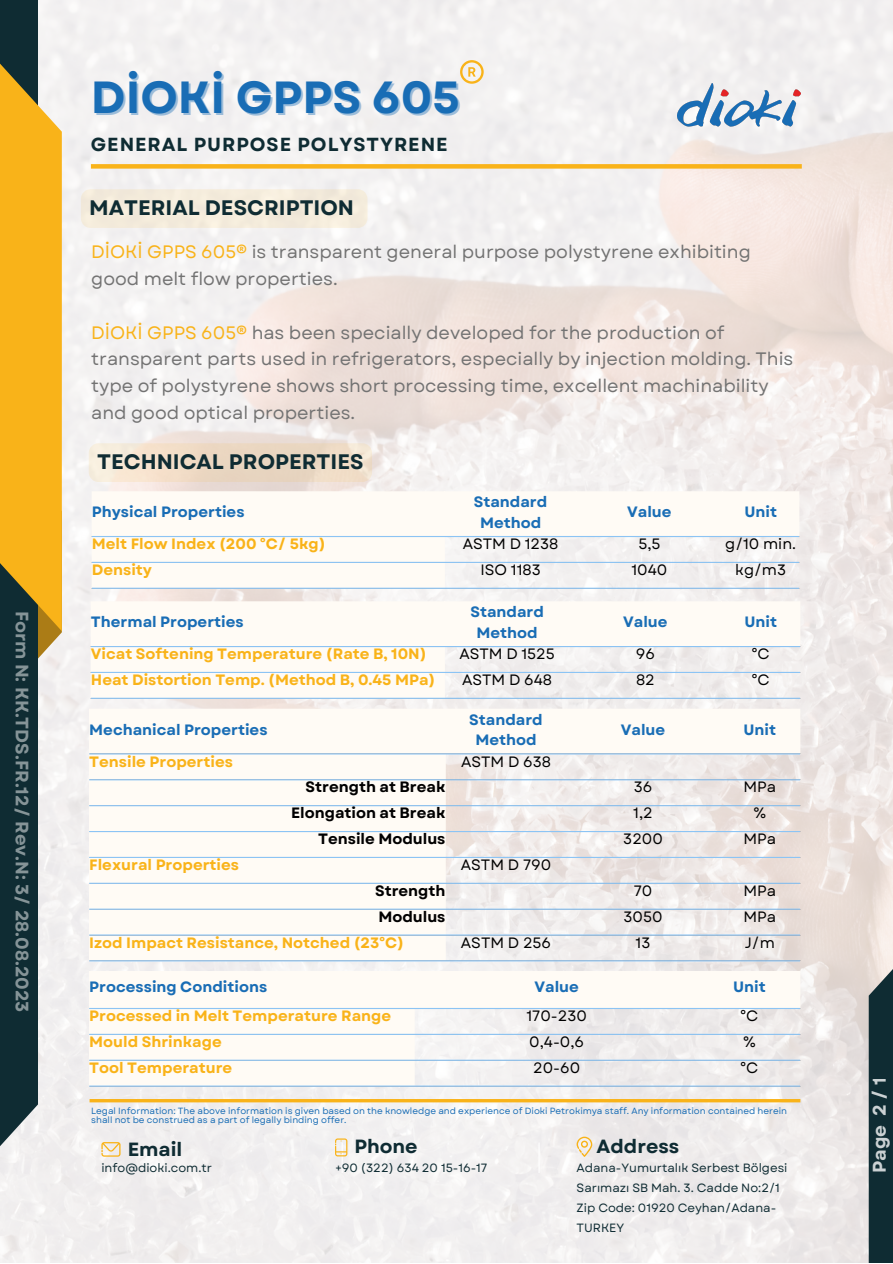
<style>
.page{position:relative;width:893px;height:1264px;background:#fff}
.page>*{position:absolute;margin:0;border:0;box-sizing:border-box;transform-origin:0 0}
.t1{font:700 45px "Garet";color:#196db5}
.t2{font:700 21px "Garet";color:#0f2c33}
.t3{font:700 19.05px "Garet";color:#0f2c33}
.t4{font:700 18.9px "Garet";letter-spacing:.05em;color:#0f2c33}
.t5{font:700 18.3px "Garet";color:#fff}
.t6{font:18px/27px "Garet";color:#737373}
.t7{font:700 18px "Garet";color:#fff}
.t8{font:700 15px "Garet";color:#f9b319}
.t9{font:700 15px/20.2px "Garet";color:#196db5;text-align:center}
.t10{font:15px "Garet";color:#000}
.t11{font:700 15px "Garet";color:#000}
.t12{font:12px/20px "Garet";color:#0f2c33}
.t13{font:9px/9.8px "Garet";color:#196db5}
.s1{color:#f9b319}
</style>
<div class="page">
<img style="left:0;top:0;width:892px;height:1262px">
<svg style="left:38px;top:631px;width:24px;height:121px;fill:#f2efef"></svg>
<svg style="left:0;top:0;width:38px;height:1223px;background:#334b51"></svg>
<svg style="left:0;top:12px;width:62px;height:619px;background:#dca72b"></svg>
<svg style="left:868px;top:876px;width:24px;height:386px;background:#566769"></svg>
<div style="left:91px;top:164px;width:710px;height:5px;background:#f9b319"></div>
<svg style="left:460px;top:60px;width:23px;height:24px"></svg>
<img style="left:677px;top:84px;width:123px;height:45px">
<svg style="left:92px;top:491px;width:707px;height:96px;fill:#fffbf5"></svg>
<hr style="left:92px;top:536px;width:707px;height:1px;background:#8cc4f4">
<hr style="left:92px;top:562px;width:707px;height:1px;background:#8cc4f4">
<hr style="left:92px;top:587px;width:707px;height:2px;background:#8cc4f4">
<svg style="left:90px;top:1098px;width:710px;height:4px;background:#f6c24f"></svg>
<hr style="left:341px;top:1142px;width:2px;height:30px;background:#fff">
<hr style="left:538px;top:1142px;width:1px;height:30px;background:#fff">
<svg style="left:576px;top:1136px;width:16px;height:20px"></svg>
<svg style="left:101px;top:1142px;width:19px;height:14px"></svg>
<svg style="left:335px;top:1138px;width:12px;height:18px"></svg>
<div style="left:81px;top:189px;width:286px;height:39px;background:#f4ebdb"></div>
<svg style="left:89px;top:443px;width:283px;height:39px;background:#efddc8"></svg>
<svg style="left:91px;top:601px;width:709px;height:96px;fill:#fffbf5"></svg>
<hr style="left:91px;top:646px;width:709px;height:1px;background:#8cc4f4">
<hr style="left:91px;top:672px;width:709px;height:1px;background:#8cc4f4">
<hr style="left:91px;top:697px;width:709px;height:2px;background:#8cc4f4">
<svg style="left:89px;top:709px;width:711px;height:251px;fill:#fffbf5"></svg>
<hr style="left:89px;top:753px;width:711px;height:1px;background:#8cc4f4">
<hr style="left:89px;top:779px;width:711px;height:1px;background:#8cc4f4">
<hr style="left:89px;top:805px;width:711px;height:1px;background:#8cc4f4">
<hr style="left:89px;top:831px;width:711px;height:1px;background:#8cc4f4">
<hr style="left:89px;top:856px;width:711px;height:2px;background:#8cc4f4">
<hr style="left:89px;top:882px;width:711px;height:1px;background:#8cc4f4">
<hr style="left:89px;top:908px;width:711px;height:1px;background:#8cc4f4">
<hr style="left:89px;top:934px;width:711px;height:1px;background:#8cc4f4">
<hr style="left:89px;top:960px;width:711px;height:1px;background:#8cc4f4">
<svg style="left:89px;top:971px;width:711px;height:114px;fill:#fffbf5"></svg>
<hr style="left:89px;top:1007px;width:711px;height:2px;background:#8cc4f4">
<hr style="left:89px;top:1033px;width:711px;height:1px;background:#8cc4f4">
<hr style="left:89px;top:1059px;width:711px;height:1px;background:#8cc4f4">
<hr style="left:89px;top:1085px;width:711px;height:1px;background:#8cc4f4">
<p class="t7" style="left:35px;top:610px;width:403px;rotate:90deg">Form N: KK.TDS.FR.12/ Rev.N: 3/ 28.08.2023</p>
<p class="t1" style="left:91px;top:65px;width:370px">DİOKİ GPPS 605</p>
<p class="t4" style="left:91px;top:131px;width:358px">GENERAL PURPOSE POLYSTYRENE</p>
<p class="t2" style="left:89px;top:192px;width:266px">MATERIAL DESCRIPTION</p>
<p class="t6" style="left:91px;top:238px;width:661px"><span class="s1">DİOKİ GPPS 605®</span> is transparent general purpose polystyrene exhibiting good melt flow properties.</p>
<p class="t6" style="left:91px;top:319px;width:703px"><span class="s1">DİOKİ GPPS 605®</span> has been specially developed for the production of transparent parts used in refrigerators, especially by injection molding. This type of polystyrene shows short processing time, excellent machinability and good optical properties.</p>
<p class="t2" style="left:97px;top:446px;width:268px">TECHNICAL PROPERTIES</p>
<p class="t9" style="left:92px;top:502px;width:154px">Physical Properties</p>
<p class="t9" style="left:474px;top:492px;width:75px">Standard<br>Method</p>
<p class="t9" style="left:627px;top:502px;width:46px">Value</p>
<p class="t9" style="left:744px;top:502px;width:34px">Unit</p>
<p class="t8" style="left:92px;top:533px;width:235px">Melt Flow Index (200 °C/ 5kg)</p>
<p class="t10" style="left:462px;top:533px;width:97px">ASTM D 1238</p>
<p class="t10" style="left:638px;top:533px;width:24px">5,5</p>
<p class="t10" style="left:725px;top:533px;width:72px">g/10 min.</p>
<p class="t8" style="left:92px;top:559px;width:62px">Density</p>
<p class="t10" style="left:480px;top:559px;width:62px">ISO 1183</p>
<p class="t10" style="left:631px;top:559px;width:37px">1040</p>
<p class="t10" style="left:735px;top:559px;width:52px">kg/m3</p>
<p class="t9" style="left:91px;top:612px;width:154px">Thermal Properties</p>
<p class="t9" style="left:470px;top:602px;width:75px">Standard<br>Method</p>
<p class="t9" style="left:623px;top:612px;width:46px">Value</p>
<p class="t9" style="left:744px;top:612px;width:34px">Unit</p>
<p class="t8" style="left:91px;top:643px;width:337px">Vicat Softening Temperature (Rate B, 10N)</p>
<p class="t10" style="left:459px;top:643px;width:97px">ASTM D 1525</p>
<p class="t10" style="left:635px;top:643px;width:21px">96</p>
<p class="t10" style="left:751px;top:643px;width:19px">°C</p>
<p class="t8" style="left:91px;top:669px;width:346px">Heat Distortion Temp. (Method B, 0.45 MPa)</p>
<p class="t10" style="left:462px;top:669px;width:91px">ASTM D 648</p>
<p class="t10" style="left:636px;top:669px;width:20px">82</p>
<p class="t10" style="left:751px;top:669px;width:19px">°C</p>
<p class="t9" style="left:89px;top:719px;width:180px">Mechanical Properties</p>
<p class="t9" style="left:469px;top:709px;width:75px">Standard<br>Method</p>
<p class="t9" style="left:621px;top:719px;width:46px">Value</p>
<p class="t9" style="left:743px;top:719px;width:34px">Unit</p>
<p class="t8" style="left:89px;top:750px;width:145px">Tensile Properties</p>
<p class="t10" style="left:461px;top:750px;width:91px">ASTM D 638</p>
<p class="t11" style="left:305px;top:776px;width:141px">Strength at Break</p>
<p class="t10" style="left:633px;top:776px;width:20px">36</p>
<p class="t10" style="left:743px;top:776px;width:34px">MPa</p>
<p class="t11" style="left:291px;top:802px;width:156px">Elongation at Break</p>
<p class="t10" style="left:633px;top:802px;width:21px">1,2</p>
<p class="t10" style="left:753px;top:802px;width:14px">%</p>
<p class="t11" style="left:318px;top:828px;width:129px">Tensile Modulus</p>
<p class="t10" style="left:623px;top:828px;width:41px">3200</p>
<p class="t10" style="left:743px;top:828px;width:34px">MPa</p>
<p class="t8" style="left:89px;top:854px;width:151px">Flexural Properties</p>
<p class="t10" style="left:461px;top:854px;width:92px">ASTM D 790</p>
<p class="t11" style="left:375px;top:879px;width:72px">Strength</p>
<p class="t10" style="left:633px;top:879px;width:20px">70</p>
<p class="t10" style="left:743px;top:879px;width:34px">MPa</p>
<p class="t11" style="left:378px;top:905px;width:69px">Modulus</p>
<p class="t10" style="left:623px;top:905px;width:40px">3050</p>
<p class="t10" style="left:743px;top:905px;width:34px">MPa</p>
<p class="t8" style="left:89px;top:931px;width:316px">Izod Impact Resistance, Notched (23°C)</p>
<p class="t10" style="left:461px;top:931px;width:92px">ASTM D 256</p>
<p class="t10" style="left:635px;top:931px;width:16px">13</p>
<p class="t10" style="left:744px;top:931px;width:32px">J/m</p>
<p class="t9" style="left:89px;top:977px;width:179px">Processing Conditions</p>
<p class="t9" style="left:534px;top:977px;width:46px">Value</p>
<p class="t9" style="left:733px;top:977px;width:34px">Unit</p>
<p class="t8" style="left:89px;top:1005px;width:303px">Processed in Melt Temperature Range</p>
<p class="t10" style="left:526px;top:1005px;width:62px">170-230</p>
<p class="t10" style="left:740px;top:1005px;width:19px">°C</p>
<p class="t8" style="left:89px;top:1030px;width:134px">Mould Shrinkage</p>
<p class="t10" style="left:529px;top:1030px;width:56px">0,4-0,6</p>
<p class="t10" style="left:743px;top:1030px;width:14px">%</p>
<p class="t8" style="left:89px;top:1056px;width:144px">Tool Temperature</p>
<p class="t10" style="left:533px;top:1056px;width:48px">20-60</p>
<p class="t10" style="left:740px;top:1056px;width:19px">°C</p>
<p class="t13" style="left:91px;top:1105px;width:697px">Legal Information: The above information is given based on the knowledge and experience of Dioki Petrokimya staff. Any information contained herein shall not be construed as a part of legally binding offer.</p>
<p class="t3" style="left:128px;top:1135px;width:56px">Email</p>
<p class="t3" style="left:596px;top:1132px;width:84px">Address</p>
<p class="t3" style="left:354px;top:1132px;width:65px">Phone</p>
<p class="t12" style="left:101px;top:1157px;width:112px">info@dioki.com.tr</p>
<p class="t12" style="left:335px;top:1157px;width:154px">+90 (322) 634 20 15-16-17</p>
<p class="t12" style="left:576px;top:1157px;width:212px">Adana-Yumurtalık Serbest Bölgesi<br>Sarımazı SB Mah. 3. Cadde No:2/1<br>Zip Code: 01920 Ceyhan/Adana-<br>TURKEY</p>
<p class="t5" style="left:866px;top:1173px;width:97px;rotate:-90deg">Page 2/1</p>
</div>
